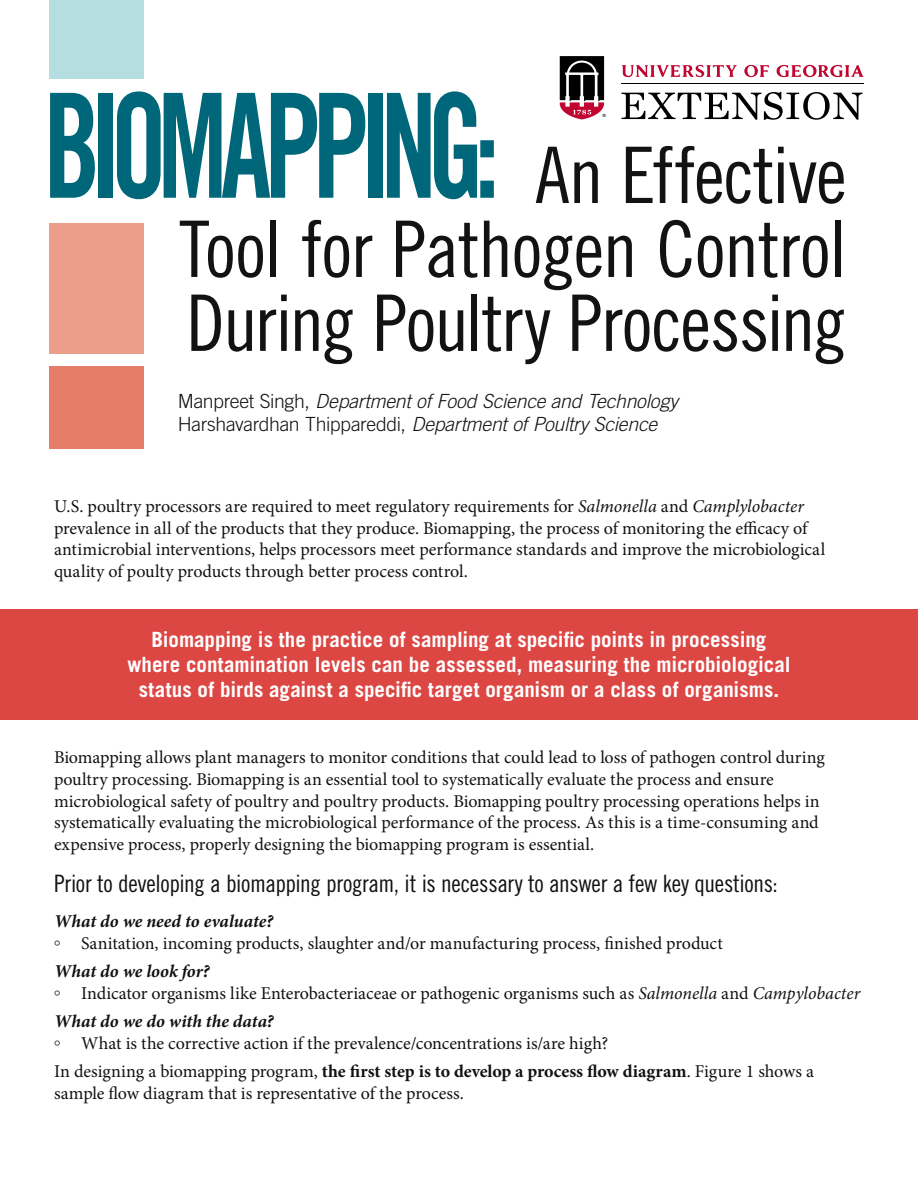
<style>
.page{position:relative;width:918px;height:1188px;background:#fff}
.page>*{position:absolute;margin:0;border:0;box-sizing:border-box;transform-origin:0 0}
.t1{font:145.2px "Trade Gothic LT Std Bd Cn 20";letter-spacing:-.09em;color:#00677b;scale:.79 1}
.t2{font:78px/73.9px "Trade Gothic LT Std Cn 18";letter-spacing:-.015em;color:#121212;text-align:justify}
.Footer_Pub_Info{font:24px "Trade Gothic LT Std Cn 18";letter-spacing:-.015em;color:#121212}
.Footer_Pub_Info-2{font:700 21px/25.2px "Trade Gothic LT Std";color:#fff;text-align:center}
.t3{font:italic 300 19.5px "Trade Gothic LT Std";letter-spacing:-.015em;color:#121212}
.Footer_Pub_Info-3{font:18px/21.6px "Minion Pro";letter-spacing:-.005em;color:#121212}
.Footer_Pub_Info-4{font:italic 700 18px "Minion Pro";color:#121212}
.s1{font-style:normal}
.s2{font-style:italic}
.s3{font-family:"Times New Roman";font-weight:700}
.s4{font-weight:700}
</style>
<div class="page">
<div style="left:50px;top:0;width:94px;height:78px;background:#b5dee0"></div>
<div style="left:50px;top:366px;width:94px;height:82px;background:#e57d6b"></div>
<div style="left:50px;top:223px;width:94px;height:131px;background:#eb9e8a"></div>
<div style="left:0;top:609px;width:918px;height:111px;background:#dc4744"></div>
<svg style="left:744px;top:65px;width:25px;height:12px"></svg>
<svg style="left:622px;top:65px;width:115px;height:12px"></svg>
<svg style="left:777px;top:65px;width:87px;height:12px"></svg>
<svg style="left:621px;top:92px;width:242px;height:28px"></svg>
<hr style="left:622px;top:83px;width:242px;height:1px;background:#000">
<svg style="left:559px;top:56px;width:47px;height:64px"></svg>
<p class="t1" style="left:43px;top:58px;width:580px">BIOMAPPING:</p>
<p class="t2" style="left:179px;top:137px;width:669px;text-indent:356px">An Effective Tool for Pathogen Control During Poultry Processing</p>
<p class="t3" style="left:178px;top:389px;width:502px"><span class="s1">Manpreet Singh,</span> Department of Food Science and Technology</p>
<p class="t3" style="left:178px;top:412px;width:481px"><span class="s1">Harshavardhan Thippareddi,</span> Department of Poultry Science</p>
<p class="Footer_Pub_Info-3" style="left:54px;top:496px;width:773px">U.S. poultry processors are required to meet regulatory requirements for <span class="s2">Salmonella</span> and <span class="s2">Camplylobacter </span>prevalence in all of the products that they produce. Biomapping, the process of monitoring the efficacy of antimicrobial interventions, helps processors meet performance standards and improve the microbiological quality of poulty products through better process control.</p>
<p class="Footer_Pub_Info-2" style="left:127px;top:627px;width:665px">Biomapping is the practice of sampling at specific points in processing where contamination levels can be assessed, measuring the microbiological status of birds against a specific target organism or a class of organisms.</p>
<p class="Footer_Pub_Info-3" style="left:54px;top:747px;width:773px">Biomapping allows plant managers to monitor conditions that could lead to loss of pathogen control during poultry processing. Biomapping is an essential tool to systematically evaluate the process and ensure microbiological safety of poultry and poultry products. Biomapping poultry processing operations helps in systematically evaluating the microbiological performance of the process. As this is a time-consuming and expensive process, properly designing the biomapping program is essential.</p>
<p class="Footer_Pub_Info" style="left:54px;top:869px;width:725px">Prior to developing a biomapping program, it is necessary to answer a few key questions:</p>
<p class="Footer_Pub_Info-4" style="left:54px;top:909px;width:221px">What do we need to evaluate?</p>
<p class="Footer_Pub_Info-3" style="left:54px;top:932px;width:670px"><span class="s3">◦</span> Sanitation, incoming products, slaughter and/or manufacturing process, finished product</p>
<p class="Footer_Pub_Info-4" style="left:54px;top:958px;width:157px">What do we look for?</p>
<p class="Footer_Pub_Info-3" style="left:54px;top:982px;width:808px"><span class="s3">◦</span> Indicator organisms like Enterobacteriaceae or pathogenic organisms such as <span class="s2">Salmonella</span> and <span class="s2">Campylobacter</span></p>
<p class="Footer_Pub_Info-4" style="left:54px;top:1008px;width:221px">What do we do with the data?</p>
<p class="Footer_Pub_Info-3" style="left:54px;top:1032px;width:556px"><span class="s3">◦</span> What is the corrective action if the prevalence/concentrations is/are high?</p>
<p class="Footer_Pub_Info-3" style="left:54px;top:1060px;width:761px">In designing a biomapping program, <span class="s4">the first step is to develop a process flow diagram</span>. Figure 1 shows a sample flow diagram that is representative of the process.</p>
</div>
